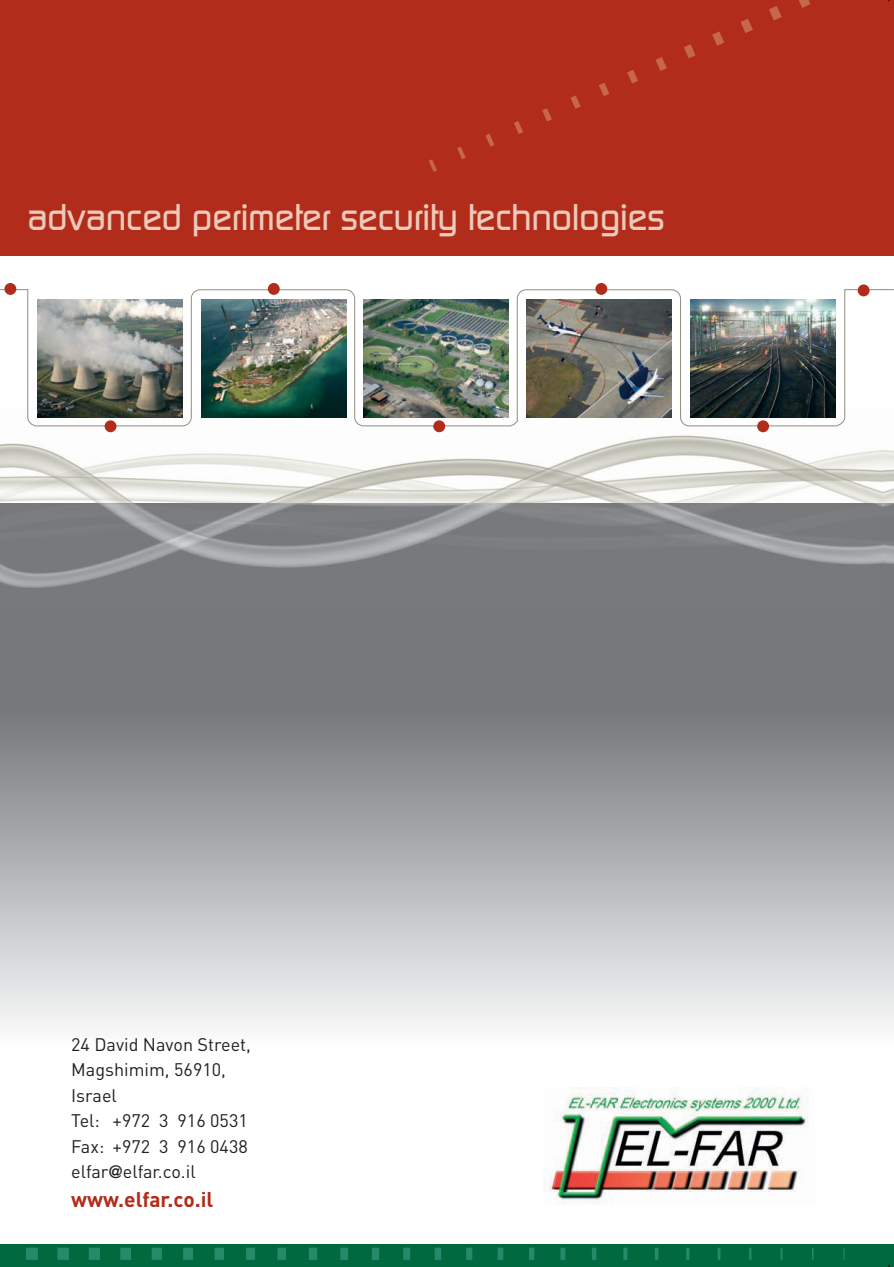
<style>
.page{position:relative;width:894px;height:1267px;background:#fff}
.page>*{position:absolute;margin:0;border:0;box-sizing:border-box;transform-origin:0 0}
.t1{font:500 36px "Dicot";letter-spacing:-.01em;color:#edc9b9}
.t2{font:700 21px "DIN";color:#b12c1a}
.t3{font:18px/25.5px "DIN";color:#231f20}
.s1{font-family:"Frutiger"}
</style>
<div class="page">
<div style="left:0;top:0;width:894px;height:255px;background:#b12c1a"></div>
<div style="left:0;top:605px;width:894px;height:105px;background:#77787b"></div>
<div style="left:0;top:709px;width:894px;height:206px;background:linear-gradient(to bottom,#76777a,#c3c5c8)"></div>
<div style="left:0;top:915px;width:894px;height:129px;background:linear-gradient(to bottom,#c6c8ca,#fbfbfb)"></div>
<img style="left:0;top:427px;width:894px;height:178px">
<div style="left:0;top:1244px;width:894px;height:22px;background:#00693f"></div>
<svg style="left:812px;top:1247px;width:1px;height:12px"></svg>
<svg style="left:780px;top:1247px;width:2px;height:12px"></svg>
<svg style="left:749px;top:1247px;width:2px;height:12px"></svg>
<svg style="left:717px;top:1247px;width:3px;height:12px"></svg>
<svg style="left:686px;top:1247px;width:3px;height:12px"></svg>
<svg style="left:655px;top:1247px;width:3px;height:12px"></svg>
<svg style="left:623px;top:1247px;width:4px;height:12px"></svg>
<hr style="left:592px;top:1247px;width:4px;height:12px;background:#268969">
<div style="left:560px;top:1247px;width:5px;height:12px;background:#268969"></div>
<div style="left:529px;top:1247px;width:5px;height:12px;background:#268969"></div>
<div style="left:497px;top:1247px;width:6px;height:12px;background:#268969"></div>
<div style="left:466px;top:1247px;width:6px;height:12px;background:#268969"></div>
<div style="left:435px;top:1247px;width:6px;height:12px;background:#268969"></div>
<div style="left:403px;top:1247px;width:7px;height:12px;background:#268969"></div>
<div style="left:372px;top:1247px;width:7px;height:12px;background:#268969"></div>
<div style="left:340px;top:1247px;width:8px;height:12px;background:#268969"></div>
<div style="left:309px;top:1247px;width:8px;height:12px;background:#268969"></div>
<div style="left:277px;top:1247px;width:9px;height:12px;background:#268969"></div>
<div style="left:246px;top:1247px;width:9px;height:12px;background:#268969"></div>
<div style="left:214px;top:1247px;width:10px;height:12px;background:#268969"></div>
<div style="left:183px;top:1247px;width:10px;height:12px;background:#268969"></div>
<div style="left:152px;top:1247px;width:10px;height:12px;background:#268969"></div>
<div style="left:120px;top:1247px;width:11px;height:12px;background:#268969"></div>
<div style="left:89px;top:1247px;width:11px;height:12px;background:#268969"></div>
<div style="left:57px;top:1247px;width:12px;height:12px;background:#268969"></div>
<div style="left:26px;top:1247px;width:12px;height:12px;background:#268969"></div>
<img style="left:543px;top:1087px;width:265px;height:117px">
<svg style="left:429px;top:159px;width:8px;height:13px"></svg>
<svg style="left:457px;top:146px;width:9px;height:13px"></svg>
<svg style="left:485px;top:134px;width:10px;height:13px"></svg>
<svg style="left:514px;top:121px;width:9px;height:13px"></svg>
<svg style="left:542px;top:108px;width:10px;height:14px"></svg>
<svg style="left:570px;top:95px;width:11px;height:14px"></svg>
<svg style="left:599px;top:83px;width:10px;height:13px"></svg>
<svg style="left:627px;top:70px;width:11px;height:14px"></svg>
<svg style="left:655px;top:0;width:155px;height:71px"></svg>
<svg style="left:884px;top:289px;width:10px;height:2px"></svg>
<img style="left:0;top:288px;width:884px;height:139px">
<div style="left:268px;top:283px;width:12px;height:12px;background:#b12c1a;border-radius:50%"></div>
<div style="left:433px;top:420px;width:12px;height:12px;background:#b12c1a;border-radius:50%"></div>
<div style="left:595px;top:283px;width:12px;height:12px;background:#b12c1a;border-radius:50%"></div>
<div style="left:757px;top:420px;width:12px;height:12px;background:#b12c1a;border-radius:50%"></div>
<div style="left:105px;top:420px;width:11px;height:12px;background:#b12c1a;border-radius:50%"></div>
<div style="left:4px;top:283px;width:12px;height:12px;background:#b12c1a;border-radius:50%"></div>
<img style="left:38px;top:300px;width:144px;height:117px">
<div style="left:857px;top:284px;width:12px;height:12px;background:#b12c1a;border-radius:50%"></div>
<h1 class="t1" style="left:27px;top:204px;width:639px">advanced perimeter security technologies</h1>
<p class="t3" style="left:71px;top:1033px;width:181px">24 David Navon Street,<br>Magshimim, 56910,<br>Israel<br>Tel: +972 3 916 0531<br>Fax: +972 3 916 0438 elfar<span class="s1">@</span>elfar.co.il</p>
<p class="t2" style="left:71px;top:1191px;width:144px">www.elfar.co.il</p>
</div>
